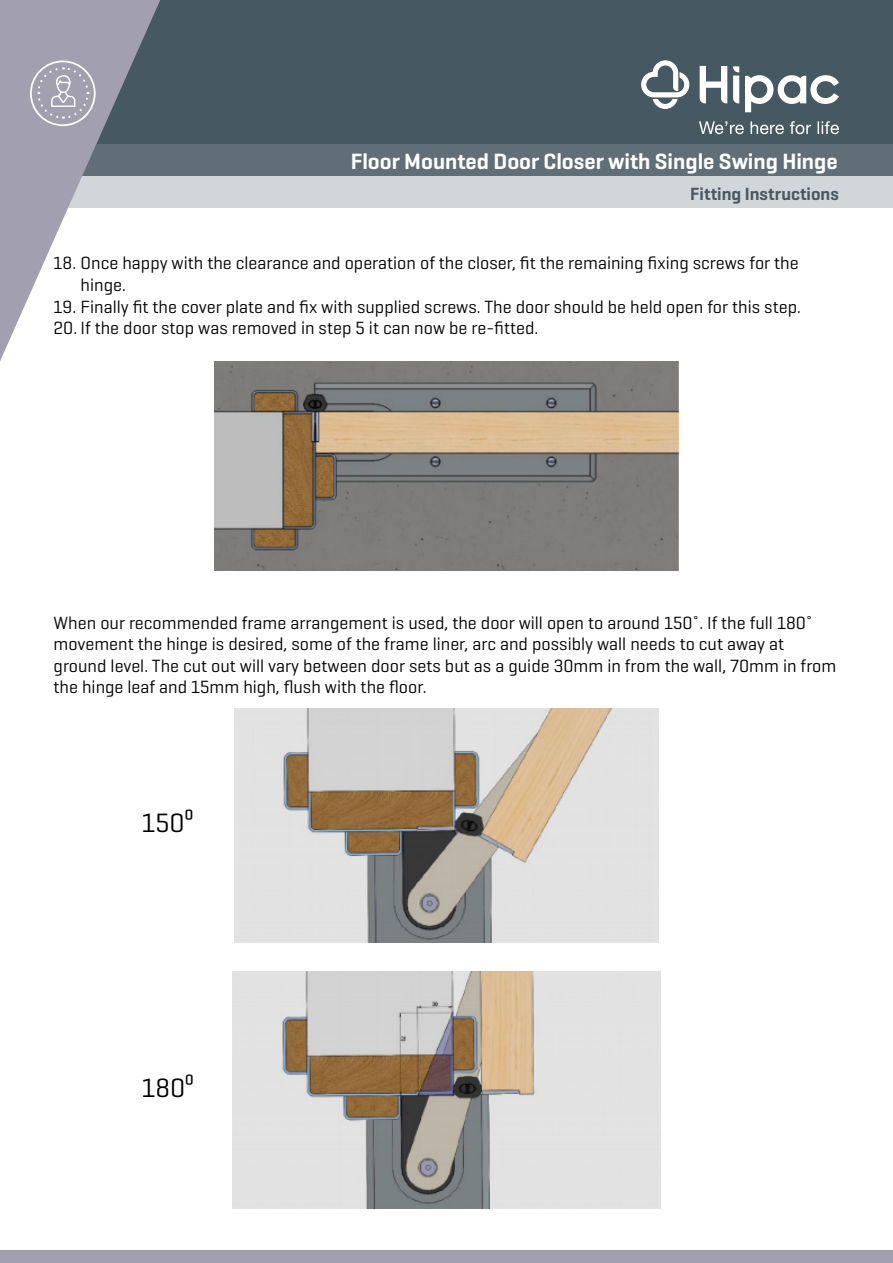
<style>
.page{position:relative;width:893px;height:1263px;background:#fff}
.page>*{position:absolute;margin:0;border:0;box-sizing:border-box;transform-origin:0 0}
.t1{font:27px "Geogrotesque";color:#000}
.t2{font:600 22.5px "Geogrotesque";color:#fff}
.t3{font:18px/21.6px "Geogrotesque";color:#000}
.t4{font:600 18px "Geogrotesque";color:#465962}
</style>
<div class="page">
<div style="left:0;top:0;width:893px;height:145px;background:#465962"></div>
<div style="left:0;top:145px;width:893px;height:31px;background:#606e77"></div>
<div style="left:0;top:176px;width:893px;height:32px;background:#d2d6d9"></div>
<svg style="left:0;top:0;width:163px;height:361px;fill:#a29fb0"></svg>
<svg style="left:641px;top:60px;width:49px;height:49px"></svg>
<svg style="left:699px;top:121px;width:140px;height:13px"></svg>
<svg style="left:745px;top:75px;width:94px;height:37px"></svg>
<svg style="left:733px;top:66px;width:6px;height:37px"></svg>
<svg style="left:700px;top:66px;width:27px;height:37px"></svg>
<div style="left:30px;top:60px;width:66px;height:66px;border:2px solid #fff;border-radius:50%"></div>
<svg style="left:36px;top:66px;width:54px;height:54px;background:#aeabba"></svg>
<div style="left:0;top:1251px;width:893px;height:12px;background:#a29fb0"></div>
<img style="left:215px;top:362px;width:463px;height:208px">
<img style="left:235px;top:708px;width:423px;height:234px">
<img style="left:232px;top:971px;width:429px;height:238px">
<p class="t2" style="left:351px;top:147px;width:489px">Floor Mounted Door Closer with Single Swing Hinge</p>
<p class="t4" style="left:690px;top:183px;width:150px">Fitting Instructions</p>
<p class="t3" style="left:81px;top:252px;width:720px;text-indent:-27px">18. Once happy with the clearance and operation of the closer, fit the remaining fixing screws for the hinge.</p>
<p class="t3" style="left:54px;top:295px;width:749px">19. Finally fit the cover plate and fix with supplied screws. The door should be held open for this step.</p>
<p class="t3" style="left:54px;top:317px;width:486px">20. If the door stop was removed in step 5 it can now be re-fitted.</p>
<p class="t3" style="left:54px;top:611px;width:784px">When our recommended frame arrangement is used, the door will open to around 150˚. If the full 180˚ movement the hinge is desired, some of the frame liner, arc and possibly wall needs to cut away at ground level. The cut out will vary between door sets but as a guide 30mm in from the wall, 70mm in from the hinge leaf and 15mm high, flush with the floor.</p>
<p class="t1" style="left:142px;top:806px;width:53px">150⁰</p>
<p class="t1" style="left:142px;top:1071px;width:53px">180⁰</p>
</div>
